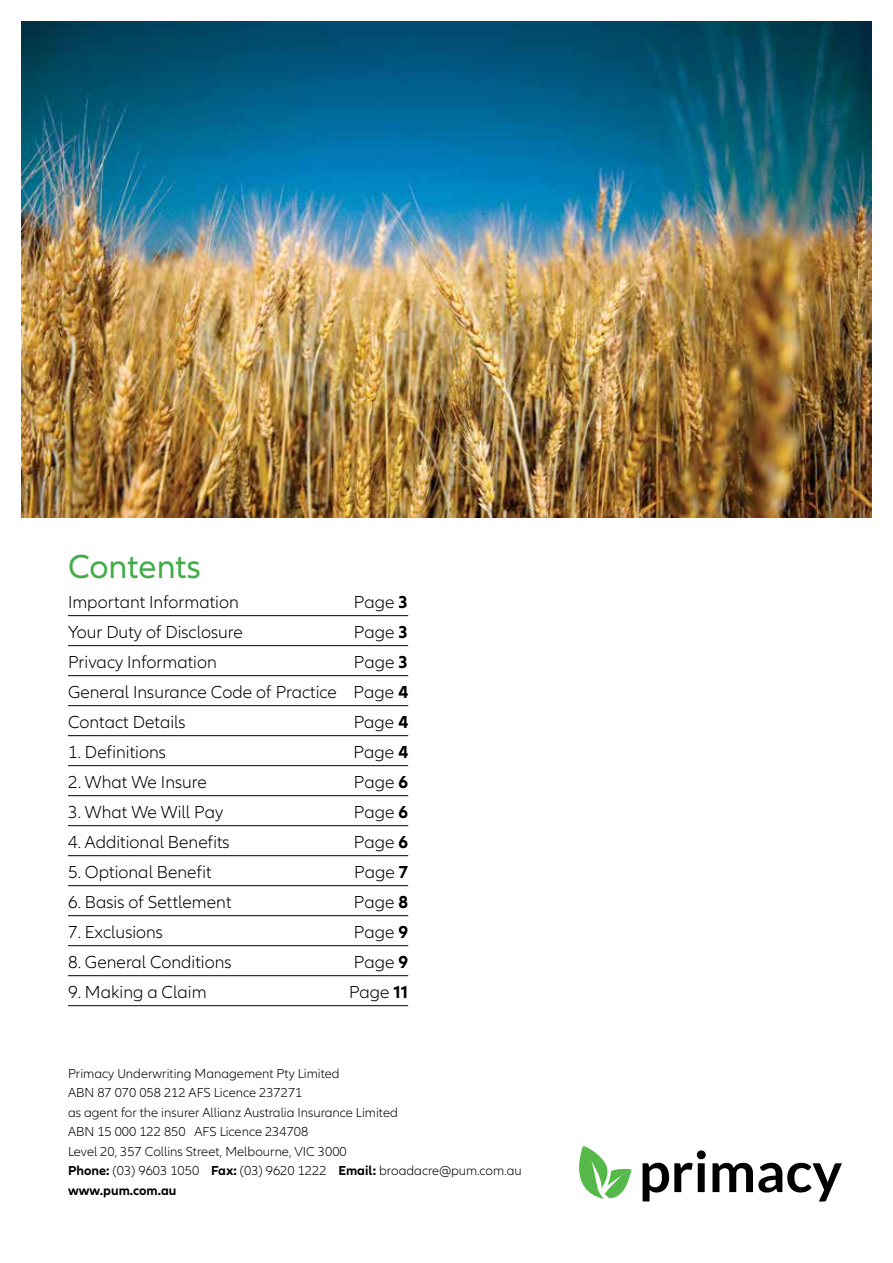
<style>
.page{position:relative;width:893px;height:1263px;background:#fff}
.page>*{position:absolute;margin:0;border:0;box-sizing:border-box;transform-origin:0 0}
.t1{font:34.5px "Allianz Neo";color:#41ad49}
.t2{font:300 18px/30px "Allianz Neo";color:#000;text-align:justify}
.t3{font:300 13.5px/19.5px "Allianz Neo";color:#000}
.s1{font-weight:700}
</style>
<div class="page">
<img style="left:21px;top:21px;width:851px;height:497px">
<svg style="left:643px;top:1150px;width:63px;height:51px"></svg>
<svg style="left:712px;top:1163px;width:130px;height:38px"></svg>
<svg style="left:579px;top:1146px;width:53px;height:53px"></svg>
<hr style="left:68px;top:615px;width:340px;height:1px;background:#000">
<hr style="left:68px;top:645px;width:340px;height:1px;background:#000">
<hr style="left:68px;top:675px;width:340px;height:1px;background:#000">
<hr style="left:68px;top:705px;width:340px;height:1px;background:#000">
<hr style="left:68px;top:735px;width:340px;height:1px;background:#000">
<hr style="left:68px;top:765px;width:340px;height:1px;background:#000">
<hr style="left:68px;top:795px;width:340px;height:1px;background:#000">
<hr style="left:68px;top:825px;width:340px;height:1px;background:#000">
<hr style="left:68px;top:855px;width:340px;height:1px;background:#000">
<hr style="left:68px;top:885px;width:340px;height:1px;background:#000">
<hr style="left:68px;top:915px;width:340px;height:1px;background:#000">
<hr style="left:68px;top:945px;width:340px;height:1px;background:#000">
<hr style="left:68px;top:975px;width:340px;height:1px;background:#000">
<hr style="left:68px;top:1005px;width:340px;height:1px;background:#000">
<h1 class="t1" style="left:68px;top:546px;width:134px">Contents</h1>
<p class="t2" style="left:68px;top:587px;width:172px">Important Information</p>
<p class="t2" style="left:354px;top:587px;width:56px">Page <span class="s1">3</span></p>
<p class="t2" style="left:68px;top:617px;width:176px">Your Duty of Disclosure</p>
<p class="t2" style="left:354px;top:617px;width:56px">Page <span class="s1">3</span></p>
<p class="t2" style="left:68px;top:647px;width:150px">Privacy Information</p>
<p class="t2" style="left:68px;top:647px;width:342px;text-indent:286px">Page <span class="s1">3<br></span>General Insurance Code of Practice Page <span class="s1">4<br></span>Contact Details</p>
<p class="t2" style="left:354px;top:707px;width:56px">Page <span class="s1">4</span></p>
<p class="t2" style="left:68px;top:737px;width:99px">1. Definitions</p>
<p class="t2" style="left:354px;top:737px;width:56px">Page <span class="s1">4</span></p>
<p class="t2" style="left:68px;top:767px;width:140px">2. What We Insure</p>
<p class="t2" style="left:354px;top:767px;width:56px">Page <span class="s1">6</span></p>
<p class="t2" style="left:68px;top:797px;width:157px">3. What We Will Pay</p>
<p class="t2" style="left:354px;top:797px;width:56px">Page <span class="s1">6</span></p>
<p class="t2" style="left:68px;top:827px;width:163px">4. Additional Benefits</p>
<p class="t2" style="left:354px;top:827px;width:56px">Page <span class="s1">6</span></p>
<p class="t2" style="left:68px;top:857px;width:145px">5. Optional Benefit</p>
<p class="t2" style="left:354px;top:857px;width:56px">Page <span class="s1">7</span></p>
<p class="t2" style="left:68px;top:887px;width:165px">6. Basis of Settlement</p>
<p class="t2" style="left:354px;top:887px;width:56px">Page <span class="s1">8</span></p>
<p class="t2" style="left:68px;top:917px;width:97px">7. Exclusions</p>
<p class="t2" style="left:354px;top:917px;width:56px">Page <span class="s1">9</span></p>
<p class="t2" style="left:68px;top:947px;width:165px">8. General Conditions</p>
<p class="t2" style="left:354px;top:947px;width:56px">Page <span class="s1">9</span></p>
<p class="t2" style="left:68px;top:977px;width:140px">9. Making a Claim</p>
<p class="t2" style="left:349px;top:977px;width:61px">Page <span class="s1">11</span></p>
<p class="t3" style="left:68px;top:1064px;width:455px">Primacy Underwriting Management Pty Limited<br>ABN 87 070 058 212 AFS Licence 237271<br>as agent for the insurer Allianz Australia Insurance Limited<br>ABN 15 000 122 850 AFS Licence 234708<br>Level 20, 357 Collins Street, Melbourne, VIC 3000<br><span class="s1">Phone:</span> (03) 9603 1050 <span class="s1">Fax:</span> (03) 9620 1222 <span class="s1">Email:</span> broadacre@pum.com.au <span class="s1">www.pum.com.au</span></p>
</div>
